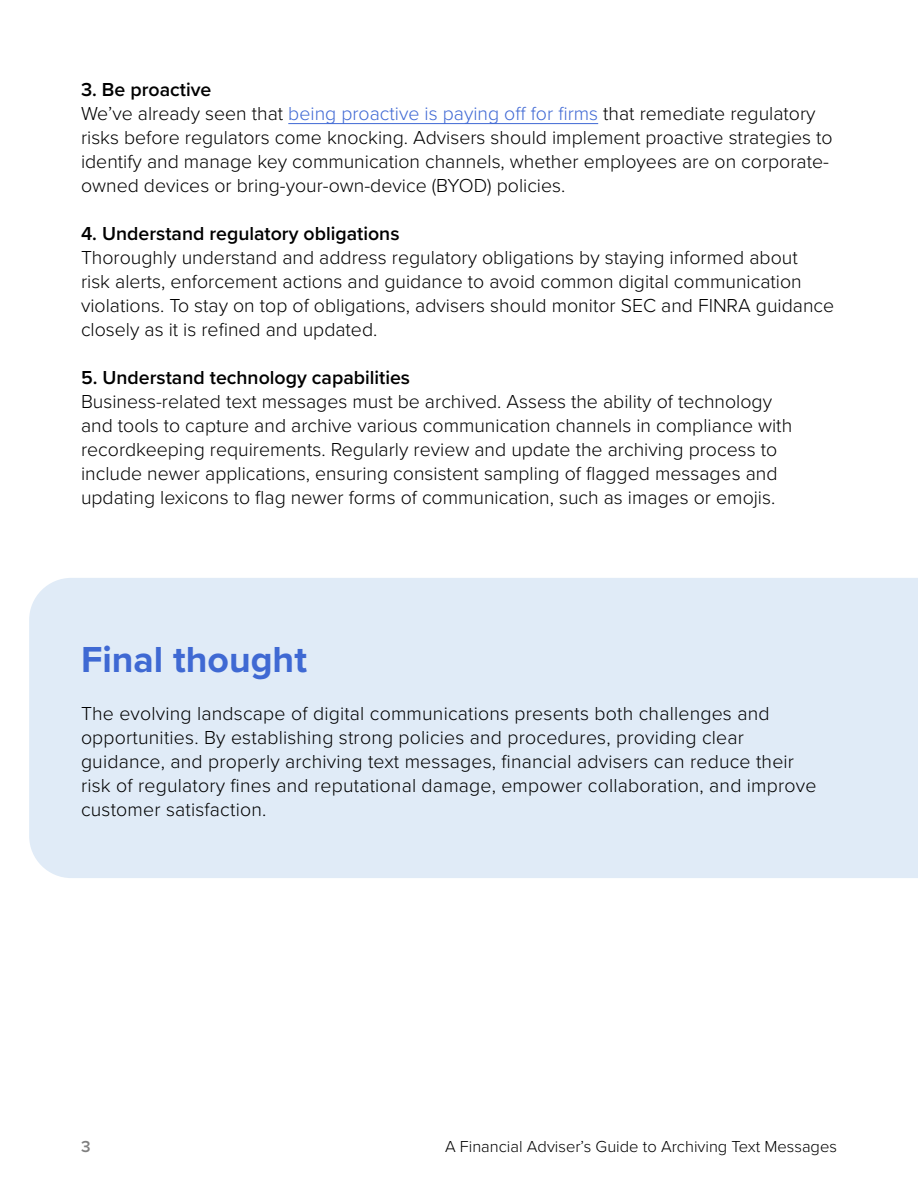
<style>
.page{position:relative;width:918px;height:1188px;background:#fff}
.page>*{position:absolute;margin:0;border:0;box-sizing:border-box;transform-origin:0 0}
.t1{font:700 37.5px "Proxima Nova";color:#3f69d3}
.t2{font:300 19.5px/24px "Proxima Nova";color:#000}
.t3{font:600 19.5px "Proxima Nova";color:#000}
.t4{font:300 16.5px "Proxima Nova";color:#000}
.t5{font:600 16.5px "Proxima Nova";color:#808080}
.s1{font-weight:600}
.s2{color:#4069d4}
</style>
<div class="page">
<div style="left:29px;top:578px;width:889px;height:300px;background:#e0ebf7"></div>
<hr style="left:288px;top:123px;width:310px;height:1px;background:#4069d4">
<p class="t2" style="left:81px;top:77px;width:753px"><span class="s1">3. Be proactive<br></span>We’ve already seen that <span class="s2">being proactive is paying off for firms</span> that remediate regulatory risks before regulators come knocking. Advisers should implement proactive strategies to identify and manage key communication channels, whether employees are on corporate&shy;owned devices or bring-your-own-device (BYOD) policies.</p>
<p class="t3" style="left:81px;top:219px;width:320px">4. Understand regulatory obligations</p>
<p class="t2" style="left:81px;top:245px;width:755px">Thoroughly understand and address regulatory obligations by staying informed about<br>risk alerts, enforcement actions and guidance to avoid common digital communication violations. To stay on top of obligations, advisers should monitor SEC and FINRA guidance closely as it is refined and updated.</p>
<p class="t3" style="left:81px;top:363px;width:331px">5. Understand technology capabilities</p>
<p class="t2" style="left:81px;top:389px;width:713px">Business-related text messages must be archived. Assess the ability of technology and tools to capture and archive various communication channels in compliance with recordkeeping requirements. Regularly review and update the archiving process to include newer applications, ensuring consistent sampling of flagged messages and updating lexicons to flag newer forms of communication, such as images or emojis.</p>
<h1 class="t1" style="left:81px;top:632px;width:228px">Final thought</h1>
<p class="t2" style="left:81px;top:701px;width:737px">The evolving landscape of digital communications presents both challenges and opportunities. By establishing strong policies and procedures, providing clear guidance, and properly archiving text messages, financial advisers can reduce their risk of regulatory fines and reputational damage, empower collaboration, and improve customer satisfaction.</p>
<p class="t5" style="left:81px;top:1135px;width:11px">3</p>
<p class="t4" style="left:445px;top:1135px;width:394px">A Financial Adviser’s Guide to Archiving Text Messages</p>
</div>
